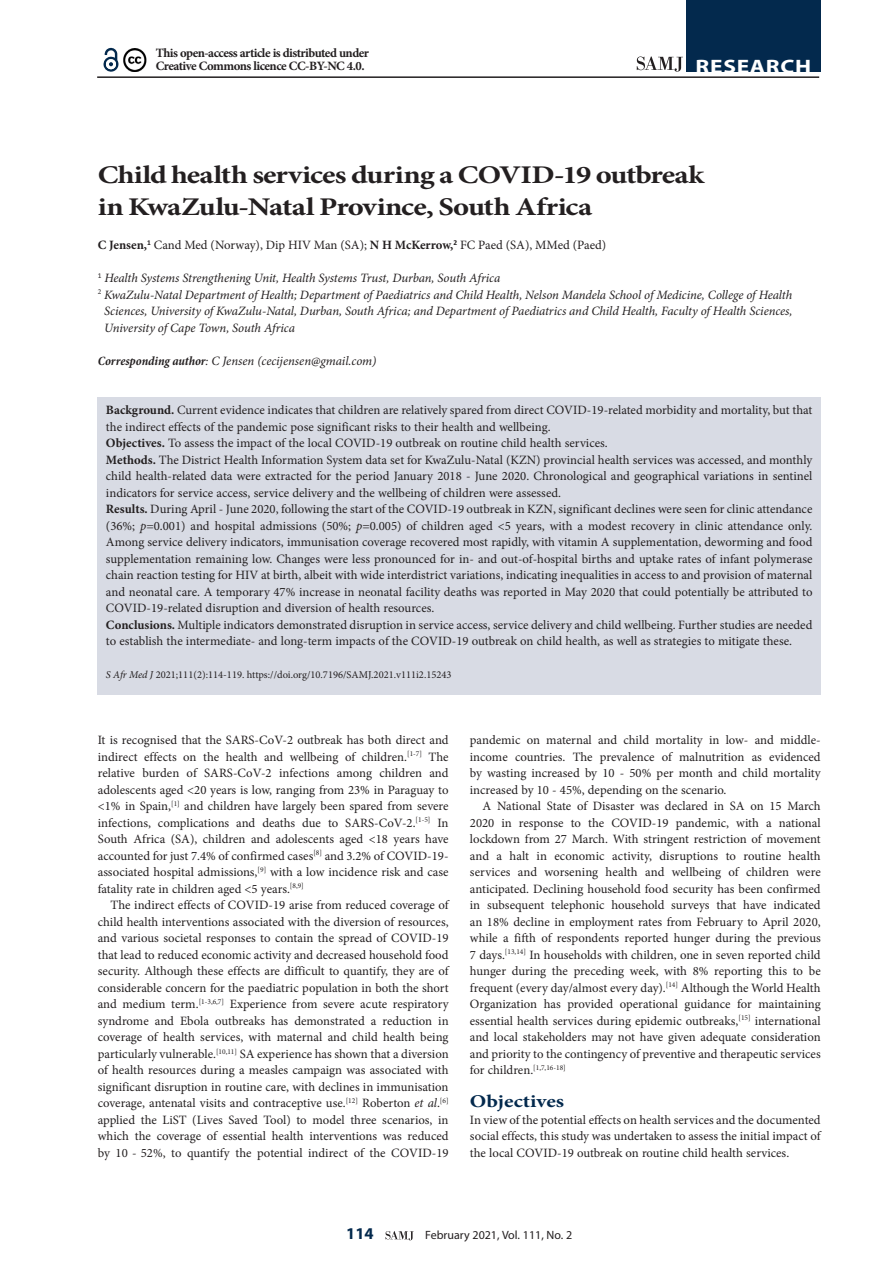
<style>
.page{position:relative;width:893px;height:1263px;background:#fff}
.page>*{position:absolute;margin:0;border:0;box-sizing:border-box;transform-origin:0 0}
.A_HEAD{font:700 25.5px/31.5px "Minion Pro";letter-spacing:-.025em;color:#231f20;scale:1.2 1}
.t1{font:700 19.5px "Myriad Pro";letter-spacing:.03em;color:#fff;scale:1.2 1}
.B_HEAD{font:700 18px "Minion Pro";color:#03294d;scale:1.2 1}
.t2{font:700 16.5px "Myriad Pro";color:#03294d}
.BODY_TEXT_1ST_PARAGR{font:12.75px/16.5px "Minion Pro";color:#231f20;text-align:justify}
.BODY_TEXT_INDENT{font:12.75px/16.5px "Minion Pro";color:#231f20;text-align:justify}
.AUTHORS_DETAILS{font:italic 12.75px/16.5px "Minion Pro";letter-spacing:-.01em;color:#231f20;text-align:justify}
.BODY_TEXT_1ST_PARAGR-2{font:700 12.75px/13.5px "Minion Pro";letter-spacing:-.04em;color:#231f20}
.AUTHORS_NAME{font:12.75px "Minion Pro";color:#231f20}
.CORRESPONDING_AUTHOR{font:italic 12.75px "Minion Pro";color:#231f20}
.t3{font:12px "Myriad Pro";color:#231f20}
.CITELINE{font:10.5px "Minion Pro";color:#231f20}
.s1{font-weight:700}
.s2{font-weight:700;font-stretch:condensed}
.s3{font-style:italic}
</style>
<div class="page">
<svg style="left:385px;top:1231px;width:29px;height:9px"></svg>
<hr style="left:97px;top:76px;width:722px;height:2px;background:#231f20">
<div style="left:686px;top:0;width:135px;height:72px;background:#03294d"></div>
<svg style="left:637px;top:57px;width:46px;height:15px"></svg>
<svg style="left:103px;top:47px;width:16px;height:25px"></svg>
<img style="left:123px;top:48px;width:24px;height:23px">
<div style="left:97px;top:398px;width:724px;height:297px;background:#d8dbe4"></div>
<p class="BODY_TEXT_1ST_PARAGR-2" style="left:156px;top:46px;width:215px">This open-access article is distributed under<br>Creative Commons licence CC-BY-NC 4.0.</p>
<h2 class="t1" style="left:696px;top:54px;width:98px">RESEARCH</h2>
<h1 class="A_HEAD" style="left:98px;top:159px;width:507px">Child health services during a COVID-19 outbreak in KwaZulu-Natal Province, South Africa</h1>
<p class="AUTHORS_NAME" style="left:98px;top:236px;width:510px"><span class="s1">C Jensen,</span><sup>1</sup> Cand Med (Norway), Dip HIV Man (SA); <span class="s1">N H McKerrow,</span><sup>2</sup> FC Paed (SA), MMed (Paed)</p>
<p class="AUTHORS_DETAILS" style="left:98px;top:270px;width:404px"><sup>1</sup> Health Systems Strengthening Unit, Health Systems Trust, Durban, South Africa</p>
<p class="AUTHORS_DETAILS" style="left:104px;top:286px;width:690px;text-indent:-6px"><sup>2</sup> KwaZulu-Natal Department of Health; Department of Paediatrics and Child Health, Nelson Mandela School of Medicine, College of Health Sciences, University of KwaZulu-Natal, Durban, South Africa; and Department of Paediatrics and Child Health, Faculty of Health Sciences, University of Cape Town, South Africa</p>
<p class="CORRESPONDING_AUTHOR" style="left:98px;top:352px;width:280px"><span class="s2">Corresponding author</span>: C Jensen (cecijensen@gmail.com)</p>
<p class="BODY_TEXT_1ST_PARAGR" style="left:106px;top:402px;width:708px"><span class="s1">Background.</span> Current evidence indicates that children are relatively spared from direct COVID-19-related morbidity and mortality, but that the indirect effects of the pandemic pose significant risks to their health and wellbeing.</p>
<p class="BODY_TEXT_1ST_PARAGR" style="left:106px;top:435px;width:503px"><span class="s1">Objectives.</span> To assess the impact of the local COVID-19 outbreak on routine child health services.</p>
<p class="BODY_TEXT_1ST_PARAGR" style="left:106px;top:451px;width:708px"><span class="s1">Methods.</span> The District Health Information System data set for KwaZulu-Natal (KZN) provincial health services was accessed, and monthly child health-related data were extracted for the period January 2018 - June 2020. Chronological and geographical variations in sentinel indicators for service access, service delivery and the wellbeing of children were assessed.</p>
<p class="BODY_TEXT_1ST_PARAGR" style="left:106px;top:501px;width:708px"><span class="s1">Results.</span> During April - June 2020, following the start of the COVID-19 outbreak in KZN, significant declines were seen for clinic attendance (36%; <span class="s3">p</span>=0.001) and hospital admissions (50%; <span class="s3">p</span>=0.005) of children aged &lt;5 years, with a modest recovery in clinic attendance only.<br>Among service delivery indicators, immunisation coverage recovered most rapidly, with vitamin A supplementation, deworming and food supplementation remaining low. Changes were less pronounced for in- and out-of-hospital births and uptake rates of infant polymerase chain reaction testing for HIV at birth, albeit with wide interdistrict variations, indicating inequalities in access to and provision of maternal and neonatal care. A temporary 47% increase in neonatal facility deaths was reported in May 2020 that could potentially be attributed to COVID-19-related disruption and diversion of health resources.</p>
<p class="BODY_TEXT_1ST_PARAGR" style="left:106px;top:616px;width:708px"><span class="s1">Conclusions.</span> Multiple indicators demonstrated disruption in service access, service delivery and child wellbeing. Further studies are needed to establish the intermediate- and long-term impacts of the COVID-19 outbreak on child health, as well as strategies to mitigate these.</p>
<p class="CITELINE" style="left:106px;top:668px;width:347px"><span class="s3">S Afr Med J</span> 2021;111(2):114-119. https://doi.org/10.7196/SAMJ.2021.v111i2.15243</p>
<p class="BODY_TEXT_1ST_PARAGR" style="left:98px;top:732px;width:352px">It is recognised that the SARS-CoV-2 outbreak has both direct and indirect effects on the health and wellbeing of children.<sup>[1-7]</sup> The relative burden of SARS-CoV-2 infections among children and adolescents aged &lt;20 years is low, ranging from 23% in Paraguay to &lt;1% in Spain,<sup>[1]</sup> and children have largely been spared from severe infections, complications and deaths due to SARS-CoV-2.<sup>[1-5]</sup> In South Africa (SA), children and adolescents aged &lt;18 years have accounted for just 7.4% of confirmed cases<sup>[8]</sup> and 3.2% of COVID-19- associated hospital admissions,<sup>[9]</sup> with a low incidence risk and case fatality rate in children aged &lt;5 years.<sup>[8,9]</sup></p>
<p class="BODY_TEXT_INDENT" style="left:98px;top:897px;width:352px;text-indent:13px">The indirect effects of COVID-19 arise from reduced coverage of child health interventions associated with the diversion of resources, and various societal responses to contain the spread of COVID-19 that lead to reduced economic activity and decreased household food security. Although these effects are difficult to quantify, they are of considerable concern for the paediatric population in both the short and medium term.<sup>[1-3,6,7]</sup> Experience from severe acute respiratory syndrome and Ebola outbreaks has demonstrated a reduction in coverage of health services, with maternal and child health being particularly vulnerable.<sup>[10,11]</sup> SA experience has shown that a diversion of health resources during a measles campaign was associated with significant disruption in routine care, with declines in immunisation coverage, antenatal visits and contraceptive use.<sup>[12]</sup> Roberton <span class="s3">et al</span>.<sup>[6] </sup>applied the LiST (Lives Saved Tool) to model three scenarios, in which the coverage of essential health interventions was reduced by 10 - 52%, to quantify the potential indirect of the COVID-19</p>
<p class="BODY_TEXT_INDENT" style="left:470px;top:732px;width:352px">pandemic on maternal and child mortality in low- and middle&shy;income countries. The prevalence of malnutrition as evidenced by wasting increased by 10 - 50% per month and child mortality increased by 10 - 45%, depending on the scenario.</p>
<p class="BODY_TEXT_INDENT" style="left:470px;top:798px;width:352px;text-indent:13px">A National State of Disaster was declared in SA on 15 March 2020 in response to the COVID-19 pandemic, with a national lockdown from 27 March. With stringent restriction of movement and a halt in economic activity, disruptions to routine health services and worsening health and wellbeing of children were anticipated. Declining household food security has been confirmed in subsequent telephonic household surveys that have indicated an 18% decline in employment rates from February to April 2020, while a fifth of respondents reported hunger during the previous 7 days.<sup>[13,14]</sup> In households with children, one in seven reported child hunger during the preceding week, with 8% reporting this to be frequent (every day/almost every day).<sup>[14]</sup> Although the World Health Organization has provided operational guidance for maintaining essential health services during epidemic outbreaks,<sup>[15]</sup> international and local stakeholders may not have given adequate consideration and priority to the contingency of preventive and therapeutic services for children.<sup>[1,7,16-18]</sup></p>
<h2 class="B_HEAD" style="left:470px;top:1089px;width:80px">Objectives</h2>
<p class="BODY_TEXT_1ST_PARAGR" style="left:470px;top:1111px;width:352px">In view of the potential effects on health services and the documented social effects, this study was undertaken to assess the initial impact of the local COVID-19 outbreak on routine child health services.</p>
<p class="t2" style="left:346px;top:1223px;width:29px">114</p>
<p class="t3" style="left:425px;top:1228px;width:149px">February 2021, Vol. 111, No. 2</p>
</div>
